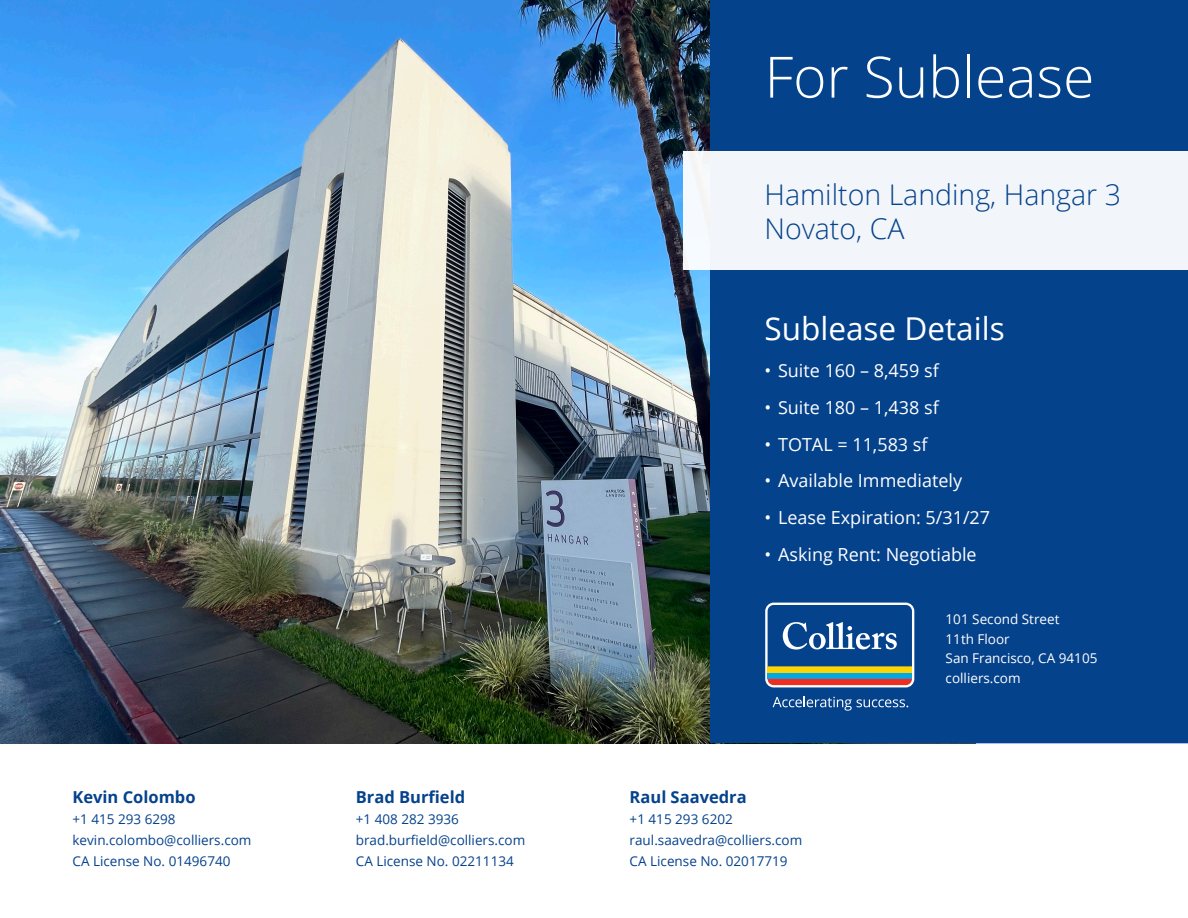
<style>
.page{position:relative;width:1188px;height:918px;background:#fff}
.page>*{position:absolute;margin:0;border:0;box-sizing:border-box;transform-origin:0 0}
.t1{font:300 57px "Open Sans";color:#fff}
.t2{font:31.5px "Open Sans";color:#fff}
.t3{font:300 28.5px "Open Sans";color:#05428c}
.t4{font:18px "Open Sans";color:#fff}
.t5{font:700 16.5px "Open Sans";color:#05428c}
.t6{font:13.5px "Open Sans";color:#05428c}
.t7{font:13.5px "Open Sans";color:#fff}
</style>
<div class="page">
<img style="left:0;top:0;width:711px;height:743px">
<div style="left:711px;top:0;width:477px;height:743px;background:#05428c"></div>
<svg style="left:765px;top:603px;width:149px;height:84px"></svg>
<div style="left:768px;top:673px;width:144px;height:6px;background:#00a8e4"></div>
<div style="left:768px;top:666px;width:144px;height:7px;background:#fed503"></div>
<svg style="left:768px;top:679px;width:144px;height:6px"></svg>
<svg style="left:768px;top:605px;width:144px;height:61px"></svg>
<svg style="left:773px;top:696px;width:135px;height:15px"></svg>
<div style="left:684px;top:152px;width:504px;height:118px;background:#f2f5f9"></div>
<p class="t5" style="left:73px;top:786px;width:125px">Kevin Colombo</p>
<p class="t6" style="left:73px;top:810px;width:105px">+1 415 293 6298</p>
<p class="t6" style="left:73px;top:831px;width:180px">kevin.colombo@colliers.com</p>
<p class="t6" style="left:73px;top:852px;width:160px">CA License No. 01496740</p>
<p class="t5" style="left:356px;top:786px;width:111px">Brad Burfield</p>
<p class="t6" style="left:356px;top:810px;width:105px">+1 408 282 3936</p>
<p class="t6" style="left:356px;top:831px;width:171px">brad.burfield@colliers.com</p>
<p class="t6" style="left:356px;top:852px;width:160px">CA License No. 02211134</p>
<p class="t1" style="left:765px;top:38px;width:331px">For Sublease</p>
<p class="t3" style="left:765px;top:175px;width:358px">Hamilton Landing, Hangar 3</p>
<p class="t3" style="left:765px;top:209px;width:142px">Novato, CA</p>
<p class="t2" style="left:765px;top:307px;width:242px">Sublease Details</p>
<p class="t4" style="left:765px;top:358px;width:176px">• Suite 160 – 8,459 sf</p>
<p class="t4" style="left:765px;top:395px;width:176px">• Suite 180 – 1,438 sf</p>
<p class="t4" style="left:765px;top:432px;width:165px">• TOTAL = 11,583 sf</p>
<p class="t4" style="left:765px;top:468px;width:199px">• Available Immediately</p>
<p class="t4" style="left:765px;top:505px;width:227px">• Lease Expiration: 5/31/27</p>
<p class="t4" style="left:765px;top:542px;width:214px">• Asking Rent: Negotiable</p>
<p class="t5" style="left:630px;top:786px;width:119px">Raul Saavedra</p>
<p class="t6" style="left:630px;top:810px;width:105px">+1 415 293 6202</p>
<p class="t6" style="left:630px;top:831px;width:174px">raul.saavedra@colliers.com</p>
<p class="t6" style="left:630px;top:852px;width:160px">CA License No. 02017719</p>
<p class="t7" style="left:946px;top:610px;width:115px">101 Second Street</p>
<p class="t7" style="left:946px;top:630px;width:66px">11th Floor</p>
<p class="t7" style="left:946px;top:649px;width:153px">San Francisco, CA 94105</p>
<p class="t7" style="left:946px;top:669px;width:77px">colliers.com</p>
</div>
